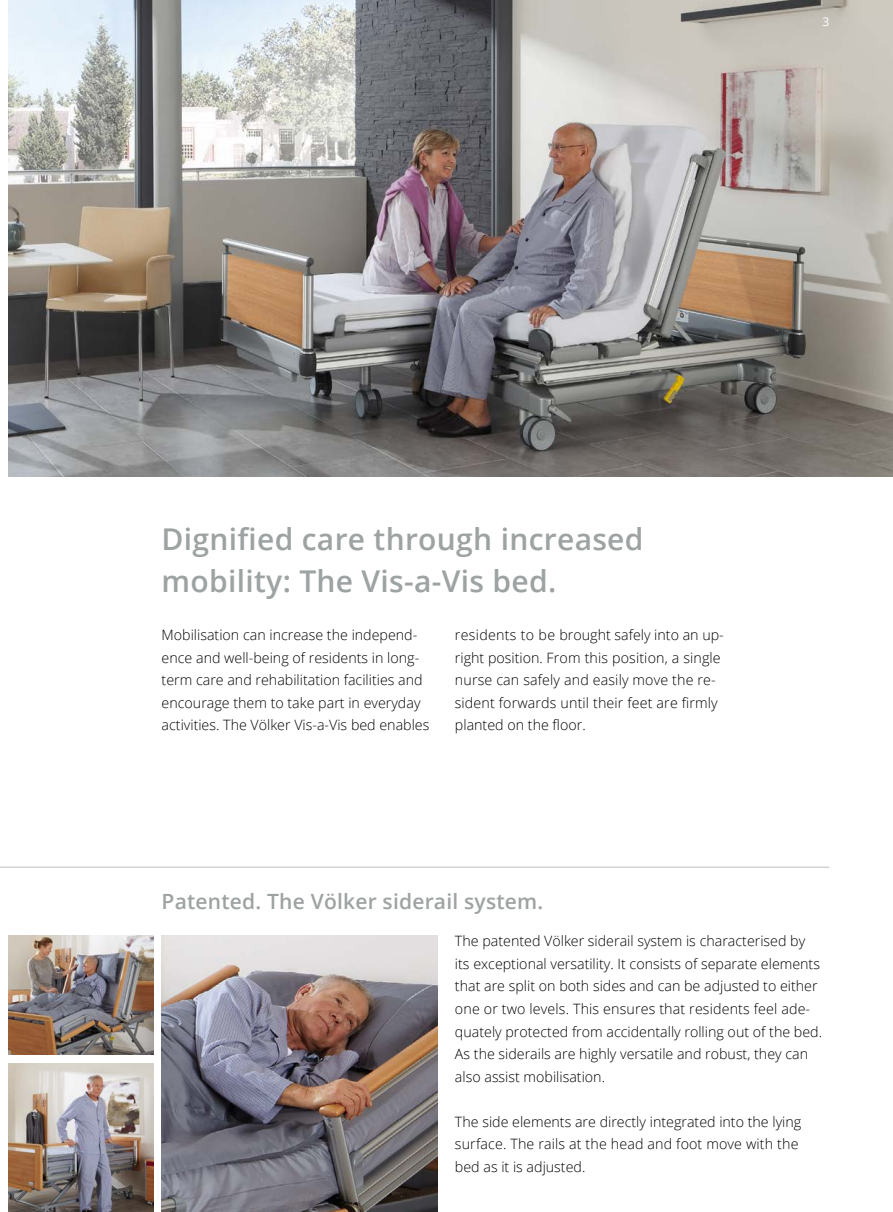
<style>
.page{position:relative;width:893px;height:1212px;background:#fff}
.page>*{position:absolute;margin:0;border:0;box-sizing:border-box;transform-origin:0 0}
.t1{font:600 30px/42px "Open Sans";letter-spacing:.01em;color:#9da2a2}
.t2{font:600 21px "Open Sans";letter-spacing:.01em;color:#9da2a2}
.t3{font:300 14.25px/22.5px "Open Sans";color:#000}
.t4{font:12px "Open Sans";color:#fff}
</style>
<div class="page">
<img style="left:9px;top:0;width:884px;height:476px">
<img style="left:162px;top:935px;width:276px;height:277px">
<img style="left:9px;top:1063px;width:144px;height:149px">
<img style="left:9px;top:935px;width:144px;height:119px">
<hr style="left:0;top:867px;width:829px;height:1px;background:#b9bebe">
<p class="t4" style="left:822px;top:14px;width:8px">3</p>
<h1 class="t1" style="left:162px;top:518px;width:483px">Dignified care through increased mobility: The Vis-a-Vis bed.</h1>
<p class="t3" style="left:162px;top:623px;width:269px">Mobilisation can increase the independ&shy;ence and well-being of residents in long&shy;term care and rehabilitation facilities and encourage them to take part in everyday activities. The Völker Vis-a-Vis bed enables</p>
<p class="t3" style="left:455px;top:623px;width:270px">residents to be brought safely into an up&shy;right position. From this position, a single nurse can safely and easily move the re&shy;si-dent forwards until their feet are firmly planted on the floor.</p>
<h2 class="t2" style="left:162px;top:887px;width:383px">Patented. The Völker siderail system.</h2>
<p class="t3" style="left:455px;top:930px;width:369px">The patented Völker siderail system is characterised by its exceptional versatility. It consists of separate elements that are split on both sides and can be adjusted to either one or two levels. This ensures that residents feel ade&shy;quately protected from accidentally rolling out of the bed.<br>As the siderails are highly versatile and robust, they can also assist mobilisation.</p>
<p class="t3" style="left:455px;top:1110px;width:348px">The side elements are directly integrated into the lying surface. The rails at the head and foot move with the bed as it is adjusted.</p>
</div>
